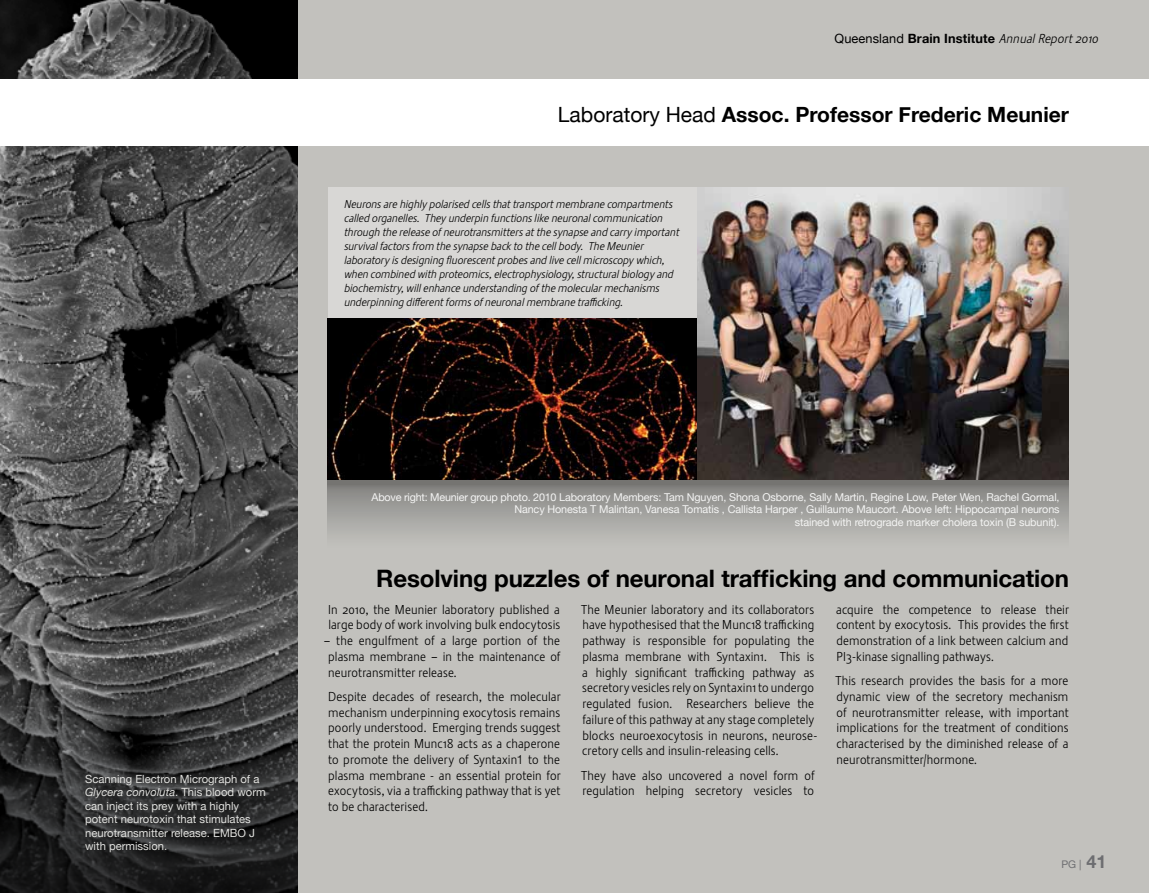
<style>
.page{position:relative;width:1149px;height:893px;background:#fff}
.page>*{position:absolute;margin:0;border:0;box-sizing:border-box;transform-origin:0 0}
.t1{font:700 24px "Helvetica Neue";letter-spacing:-.005em;color:#000}
.t2{font:700 21px "Helvetica Neue";color:#000}
.t3{font:300 12.75px/15.8px "Stalemate Pro";letter-spacing:.01em;color:#000;text-align:justify}
.t4{font:italic 300 12.75px "Stalemate Pro";letter-spacing:.01em;color:#000}
.t5{font:italic 300 11.25px/14px "Stalemate Pro";color:#000}
.t6{font:11.25px/13.5px "Helvetica Neue";color:#e1e1de}
.t7{font:10.8px/12.3px "Helvetica Neue";letter-spacing:-.01em;color:#f4f4f3;text-align:right}
.t8{font:10.5px "Helvetica Neue";color:#6d6e71}
.s1{font-family:"Helvetica Neue";font-weight:400;font-style:normal}
.s2{font-family:"Helvetica Neue";font-weight:700;font-style:normal}
.s3{font-weight:400}
.s4{font-style:italic}
.s5{font-family:"Helvetica Neue"}
.s6{font-weight:700;font-size:18px}
</style>
<div class="page">
<div style="left:0;top:0;width:1148px;height:893px;background:#c2c1bd"></div>
<div style="left:327px;top:187px;width:371px;height:147px;background:#d8d7d5"></div>
<div style="left:327px;top:480px;width:741px;height:67px;background:linear-gradient(to bottom,#7c7b79,#c6c6c1)"></div>
<img style="left:1px;top:0;width:297px;height:591px">
<img style="left:0;top:0;width:1px;height:893px">
<svg style="left:0;top:591px;width:298px;height:302px"></svg>
<img style="left:327px;top:318px;width:370px;height:162px">
<img style="left:697px;top:187px;width:371px;height:293px">
<div style="left:0;top:80px;width:1148px;height:66px;background:#fff"></div>
<p class="t4" style="left:834px;top:31px;width:265px"><span class="s1">Queensland</span> <span class="s2">Brain Institute</span> Annual Report 2010</p>
<h2 class="t2" style="left:557px;top:101px;width:512px"><span class="s3">Laboratory Head</span> Assoc. Professor Frederic Meunier</h2>
<p class="t5" style="left:343px;top:198px;width:336px">Neurons are highly polarised cells that transport membrane compartments called organelles. They underpin functions like neuronal communication through the release of neurotransmitters at the synapse and carry important survival factors from the synapse back to the cell body. The Meunier laboratory is designing fluorescent probes and live cell microscopy which, when combined with proteomics, electrophysiology, structural biology and biochemistry, will enhance understanding of the molecular mechanisms underpinning different forms of neuronal membrane trafficking.</p>
<p class="t6" style="left:85px;top:772px;width:182px">Scanning Electron Micrograph of a<br><span class="s4">Glycera convoluta</span>. This blood worm can inject its prey with a highly potent neurotoxin that stimulates neurotransmitter release. EMBO J with permission.</p>
<p class="t7" style="left:371px;top:491px;width:689px">Above right: Meunier group photo. 2010 Laboratory Members: Tam Nguyen, Shona Osborne, Sally Martin, Regine Low, Peter Wen, Rachel Gormal,<br>Nancy Honesta T Malintan, Vanesa Tomatis , Callista Harper , Guillaume Maucort. Above left: Hippocampal neurons<br>stained with retrograde marker cholera toxin (B subunit).</p>
<h1 class="t1" style="left:376px;top:563px;width:694px">Resolving puzzles of neuronal trafficking and communication</h1>
<p class="t3" style="left:328px;top:601px;width:233px">In 2010, the Meunier laboratory published a large body of work involving bulk endocytosis</p>
<p class="t3" style="left:328px;top:633px;width:234px;text-indent:-4px">– the engulfment of a large portion of the plasma membrane – in the maintenance of neurotransmitter release.</p>
<p class="t3" style="left:328px;top:689px;width:234px">Despite decades of research, the molecular mechanism underpinning exocytosis remains poorly understood. Emerging trends suggest that the protein Munc18 acts as a chaperone to promote the delivery of Syntaxin<span class="s5">1</span> to the plasma membrane - an essential protein for exocytosis, via a trafficking pathway that is yet to be characterised.</p>
<p class="t3" style="left:581px;top:601px;width:237px;text-align:left">The Meunier laboratory and its collaborators have hypothesised that the Munc18 trafficking pathway is responsible for populating the plasma membrane with Syntaxin1. This is a highly significant trafficking pathway as secretory vesicles rely on Syntaxin1 to undergo regulated fusion. Researchers believe the failure of this pathway at any stage completely blocks neuroexocytosis in neurons, neurose&shy;cretory cells and insulin-releasing cells.</p>
<p class="t3" style="left:581px;top:767px;width:235px">They have also uncovered a novel form of regulation helping secretory vesicles to</p>
<p class="t3" style="left:836px;top:601px;width:234px">acquire the competence to release their content by exocytosis. This provides the first demonstration of a link between calcium and PI3-kinase signalling pathways.</p>
<p class="t3" style="left:835px;top:673px;width:235px">This research provides the basis for a more dynamic view of the secretory mechanism of neurotransmitter release, with important implications for the treatment of conditions characterised by the diminished release of a neurotransmitter/hormone.</p>
<p class="t8" style="left:1060px;top:858px;width:47px">PG | <span class="s6">41</span></p>
</div>
